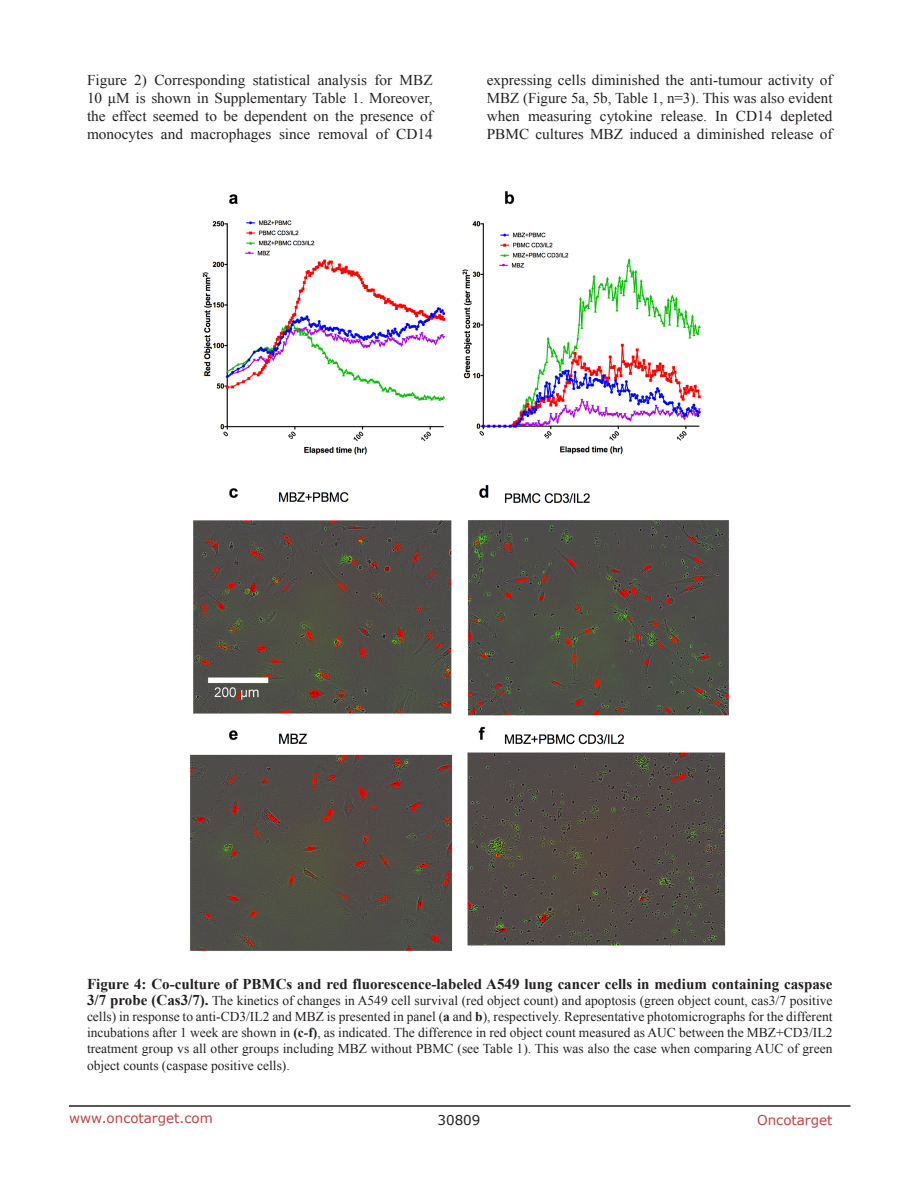
<style>
.page{position:relative;width:918px;height:1188px;background:#fff}
.page>*{position:absolute;margin:0;border:0;box-sizing:border-box;transform-origin:0 0}
.t1{font:15px/18px "Times New Roman";color:#231f20;text-align:justify}
.t2{font:700 15px "Times New Roman";color:#231f20}
.t3{font:13.5px/16.2px "Times New Roman";color:#231f20;text-align:justify}
.t4{font:13.5px "Verdana";color:#c24141}
.t5{font:13.5px "Verdana";color:#231f20}
.s1{font-weight:700;font-size:15px}
.s2{font-weight:700}
</style>
<div class="page">
<hr style="left:69px;top:1105px;width:781px;height:2px;background:#231f20">
<img style="left:190px;top:191px;width:539px;height:760px">
<p class="t1" style="left:87px;top:71px;width:347px">Figure 2) Corresponding statistical analysis for MBZ 10 μM is shown in Supplementary Table 1. Moreover, the effect seemed to be dependent on the presence of monocytes and macrophages since removal of CD14</p>
<p class="t1" style="left:487px;top:71px;width:347px">expressing cells diminished the anti-tumour activity of MBZ (Figure 5a, 5b, Table 1, n=3). This was also evident when measuring cytokine release. In CD14 depleted PBMC cultures MBZ induced a diminished release of</p>
<p class="t2" style="left:87px;top:973px;width:747px">Figure 4: Co-culture of PBMCs and red fluorescence-labeled A549 lung cancer cells in medium containing caspase</p>
<p class="t3" style="left:87px;top:992px;width:747px"><span class="s1">3/7 probe (Cas3/7).</span> The kinetics of changes in A549 cell survival (red object count) and apoptosis (green object count, cas3/7 positive cells) in response to anti-CD3/IL2 and MBZ is presented in panel (<span class="s2">a</span> and <span class="s2">b</span>), respectively. Representative photomicrographs for the different incubations after 1 week are shown in <span class="s2">(c-f)</span>, as indicated. The difference in red object count measured as AUC between the MBZ+CD3/IL2 treatment group vs all other groups including MBZ without PBMC (see Table 1). This was also the case when comparing AUC of green object counts (caspase positive cells).</p>
<p class="t4" style="left:69px;top:1109px;width:145px">www.oncotarget.com</p>
<p class="t5" style="left:438px;top:1111px;width:44px">30809</p>
<p class="t4" style="left:757px;top:1111px;width:77px">Oncotarget</p>
</div>
